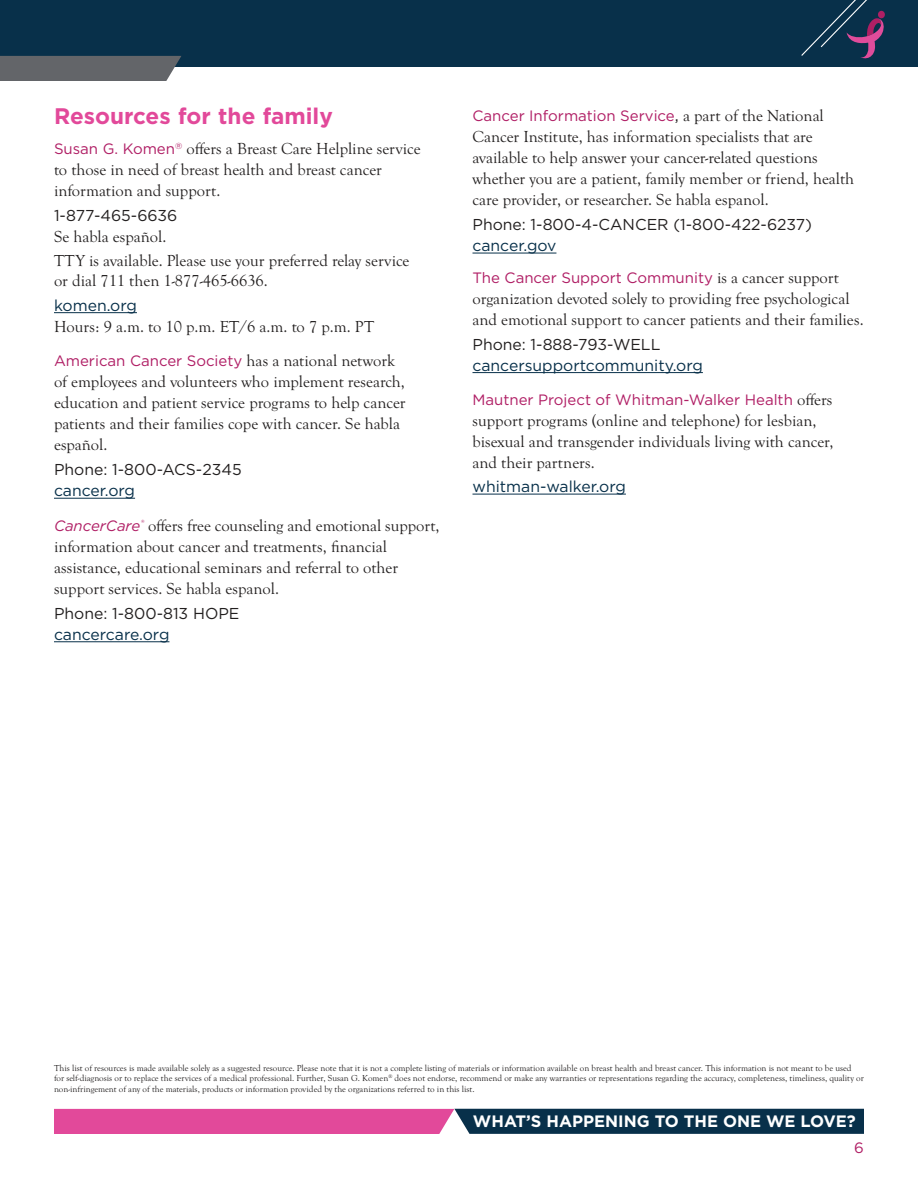
<style>
.page{position:relative;width:918px;height:1188px;background:#fff}
.page>*{position:absolute;margin:0;border:0;box-sizing:border-box;transform-origin:0 0}
.t1{font:700 22.5px "Gotham";color:#e2499a}
.t2{font:16.5px/21px "Goudy Old Sty";color:#221f1f}
.t3{font:700 16.5px "Gotham";color:#fff}
.t4{font:15.75px "Gotham";color:#221f1f}
.t5{font:15.75px "Gotham";color:#08304a}
.t6{font:15px "Gotham";color:#b01e65}
.t7{font:9px/10.5px "Goudy Old Sty";color:#221f1f}
.s1{font-family:"Gotham";font-size:15px;color:#b01e65}
.s2{font-family:"Goudy Old Sty";font-size:16.5px;color:#221f1f}
.s3{font-family:"Gotham";font-style:italic;font-size:15px;color:#b01e65}
.s4{font-size:16.5px;color:#221f1f}
</style>
<div class="page">
<svg style="left:54px;top:1109px;width:810px;height:25px;background:#774074"></svg>
<div style="left:0;top:0;width:918px;height:67px;background:#08304a"></div>
<div style="left:0;top:56px;width:181px;height:25px;background:#636569"></div>
<svg style="left:801px;top:0;width:84px;height:59px"></svg>
<hr style="left:54px;top:312px;width:83px;height:1px;background:#08304a">
<hr style="left:54px;top:498px;width:81px;height:1px;background:#08304a">
<hr style="left:54px;top:642px;width:115px;height:1px;background:#08304a">
<hr style="left:473px;top:253px;width:83px;height:1px;background:#08304a">
<hr style="left:473px;top:372px;width:230px;height:1px;background:#08304a">
<hr style="left:473px;top:494px;width:153px;height:1px;background:#08304a">
<h1 class="t1" style="left:54px;top:108px;width:280px">Resources for the family</h1>
<p class="t2" style="left:54px;top:139px;width:368px"><span class="s1">Susan G. Komen</span><sup>®</sup> offers a Breast Care Helpline service to those in need of breast health and breast cancer information and support.</p>
<p class="t4" style="left:54px;top:209px;width:125px">1-877-465-6636</p>
<p class="t2" style="left:54px;top:225px;width:357px;line-height:24.8px">Se habla español.<br>TTY is available. Please use your preferred relay service</p>
<p class="t2" style="left:54px;top:271px;width:215px">or dial 711 then 1-877-465-6636.</p>
<p class="t5" style="left:54px;top:299px;width:84px">komen.org</p>
<p class="t2" style="left:54px;top:317px;width:322px">Hours: 9 a.m. to 10 p.m. ET/6 a.m. to 7 p.m. PT</p>
<p class="t6" style="left:54px;top:355px;width:343px">American Cancer Society <span class="s2">has a national network</span></p>
<p class="t2" style="left:54px;top:372px;width:353px">of employees and volunteers who implement research, education and patient service programs to help cancer patients and their families cope with cancer. Se habla español.</p>
<p class="t4" style="left:54px;top:464px;width:189px">Phone: 1-800-ACS-2345</p>
<p class="t5" style="left:54px;top:485px;width:83px">cancer.org</p>
<p class="t2" style="left:54px;top:516px;width:387px"><span class="s3">CancerCare</span><sup>®</sup> offers free counseling and emotional support, information about cancer and treatments, financial assistance, educational seminars and referral to other support services. Se habla espanol.</p>
<p class="t4" style="left:54px;top:607px;width:187px">Phone: 1-800-813 HOPE</p>
<p class="t5" style="left:54px;top:628px;width:117px">cancercare.org</p>
<p class="t6" style="left:472px;top:110px;width:353px">Cancer Information Service<span class="s4">,</span> <span class="s2">a part of the National</span></p>
<p class="t2" style="left:472px;top:127px;width:383px">Cancer Institute, has information specialists that are available to help answer your cancer-related questions whether you are a patient, family member or friend, health care provider, or researcher. Se habla espanol.</p>
<p class="t4" style="left:472px;top:218px;width:341px">Phone: 1-800-4-CANCER (1-800-422-6237)</p>
<p class="t5" style="left:472px;top:239px;width:85px">cancer.gov</p>
<p class="t6" style="left:472px;top:272px;width:368px">The Cancer Support Community <span class="s2">is a cancer support</span></p>
<p class="t2" style="left:472px;top:289px;width:393px">organization devoted solely to providing free psychological and emotional support to cancer patients and their families.</p>
<p class="t4" style="left:472px;top:338px;width:189px">Phone: 1-888-793-WELL</p>
<p class="t5" style="left:472px;top:359px;width:232px">cancersupportcommunity.org</p>
<p class="t6" style="left:472px;top:394px;width:361px">Mautner Project of Whitman-Walker Health <span class="s2">offers</span></p>
<p class="t2" style="left:472px;top:411px;width:362px">support programs (online and telephone) for lesbian, bisexual and transgender individuals living with cancer, and their partners.</p>
<p class="t5" style="left:472px;top:480px;width:155px">whitman-walker.org</p>
<p class="t7" style="left:54px;top:1063px;width:811px">This list of resources is made available solely as a suggested resource. Please note that it is not a complete listing of materials or information available on breast health and breast cancer. This information is not meant to be used for self-diagnosis or to replace the services of a medical professional. Further, Susan G. Komen<sup>®</sup> does not endorse, recommend or make any warranties or representations regarding the accuracy, completeness, timeliness, quality or non-infringement of any of the materials, products or information provided by the organizations referred to in this list.</p>
<p class="t3" style="left:473px;top:1112px;width:384px">WHAT’S HAPPENING TO THE ONE WE LOVE?</p>
<p class="t6" style="left:854px;top:1142px;width:11px">6</p>
</div>
